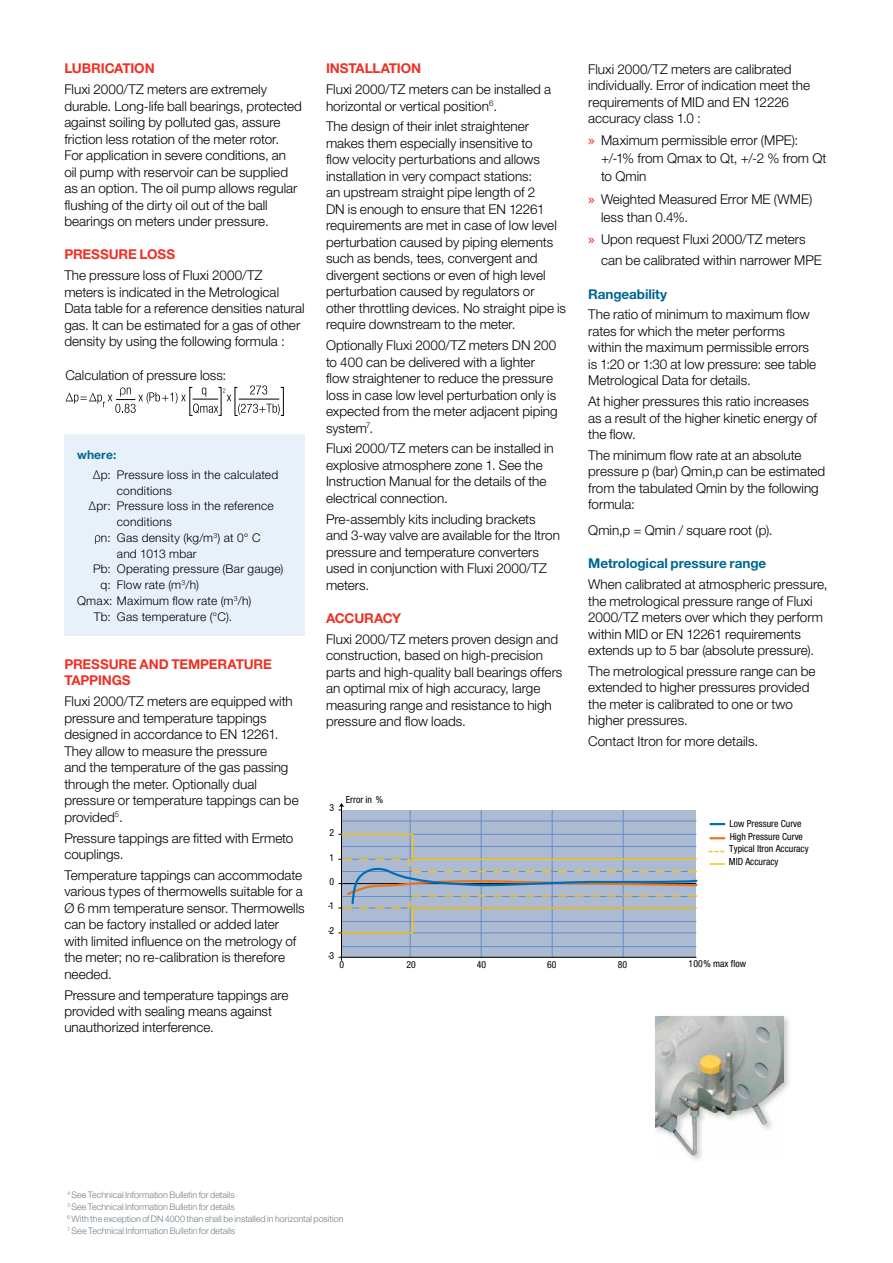
<style>
.page{position:relative;width:893px;height:1263px;background:#fff}
.page>*{position:absolute;margin:0;border:0;box-sizing:border-box;transform-origin:0 0}
.t1{font:300 13.5px/16.5px "Helvetica Neue LT Std";color:#000}
.t2{font:700 13.5px/16.2px "Helvetica Neue LT Std";letter-spacing:-.01em;color:#ee3124}
.t3{font:700 13.5px "Helvetica Neue LT Std";letter-spacing:-.005em;color:#006891}
.t4{font:300 12px "Helvetica Neue LT Std";letter-spacing:.02em;color:#000}
.t5{font:700 12px "Helvetica Neue LT Std";letter-spacing:.015em;color:#006891}
.t6{font:condensed 9.75px/12.6px "Helvetica Neue";color:#000}
.t7{font:300 9px/11.7px "Helvetica Neue LT Std";color:#717d84}
.s1{font-family:"Lucida Grande";font-weight:400;color:#ee3124}
</style>
<div class="page">
<div style="left:341px;top:810px;width:355px;height:147px;background:#acbbd2"></div>
<hr style="left:623px;top:810px;width:1px;height:147px;background:#638cc8">
<hr style="left:552px;top:810px;width:1px;height:147px;background:#638cc8">
<hr style="left:481px;top:810px;width:1px;height:147px;background:#638cc8">
<hr style="left:410px;top:810px;width:1px;height:147px;background:#638cc8">
<hr style="left:341px;top:957px;width:355px;height:1px;background:#000">
<hr style="left:341px;top:821px;width:355px;height:1px;background:#638cc8">
<hr style="left:341px;top:946px;width:355px;height:1px;background:#638cc8">
<hr style="left:341px;top:806px;width:1px;height:155px;background:#000">
<svg style="left:338px;top:803px;width:7px;height:7px"></svg>
<svg style="left:338px;top:833px;width:360px;height:101px"></svg>
<svg style="left:709px;top:863px;width:16px;height:2px"></svg>
<svg style="left:709px;top:851px;width:15px;height:1px"></svg>
<svg style="left:710px;top:837px;width:14px;height:2px"></svg>
<svg style="left:710px;top:823px;width:14px;height:2px"></svg>
<img style="left:691px;top:1016px;width:98px;height:144px">
<img style="left:655px;top:1016px;width:128px;height:141px">
<svg style="left:66px;top:385px;width:218px;height:31px"></svg>
<div style="left:64px;top:435px;width:241px;height:201px;background:#e8f1fa"></div>
<svg style="left:95px;top:535px;width:5px;height:9px"></svg>
<p class="t2" style="left:64px;top:60px;width:92px">LUBRICATION</p>
<p class="t1" style="left:64px;top:81px;width:239px">Fluxi 2000/TZ meters are extremely durable. Long-life ball bearings, protected against soiling by polluted gas, assure friction less rotation of the meter rotor.<br>For application in severe conditions, an<br>oil pump with reservoir can be supplied as an option. The oil pump allows regular flushing of the dirty oil out of the ball bearings on meters under pressure.</p>
<p class="t2" style="left:64px;top:246px;width:112px">PRESSURE LOSS</p>
<p class="t1" style="left:64px;top:267px;width:242px">The pressure loss of Fluxi 2000/TZ meters is indicated in the Metrological Data table for a reference densities natural gas. It can be estimated for a gas of other density by using the following formula :</p>
<p class="t1" style="left:66px;top:367px;width:162px">Calculation of pressure loss:</p>
<p class="t5" style="left:77px;top:447px;width:41px">where:</p>
<p class="t4" style="left:93px;top:467px;width:187px">∆p: Pressure loss in the calculated</p>
<p class="t4" style="left:117px;top:483px;width:56px">conditions</p>
<p class="t4" style="left:89px;top:499px;width:187px">∆pr: Pressure loss in the reference</p>
<p class="t4" style="left:117px;top:514px;width:56px">conditions</p>
<p class="t4" style="left:101px;top:530px;width:161px">n: Gas density (kg/m<sup>3</sup>) at 0° C</p>
<p class="t4" style="left:117px;top:546px;width:81px">and 1013 mbar</p>
<p class="t4" style="left:93px;top:562px;width:192px">Pb: Operating pressure (Bar gauge)</p>
<p class="t4" style="left:101px;top:577px;width:100px">q: Flow rate (m<sup>3</sup>/h)</p>
<p class="t4" style="left:77px;top:593px;width:176px">Qmax: Maximum flow rate (m<sup>3</sup>/h)</p>
<p class="t4" style="left:94px;top:609px;width:140px">Tb: Gas temperature (°C).</p>
<p class="t2" style="left:64px;top:656px;width:209px">PRESSURE AND TEMPERATURE<br>TAPPINGS</p>
<p class="t1" style="left:64px;top:693px;width:236px">Fluxi 2000/TZ meters are equipped with pressure and temperature tappings designed in accordance to EN 12261.<br>They allow to measure the pressure<br>and the temperature of the gas passing through the meter. Optionally dual pressure or temperature tappings can be provided<sup>5</sup>.</p>
<p class="t1" style="left:64px;top:829px;width:231px">Pressure tappings are fitted with Ermeto couplings.</p>
<p class="t1" style="left:64px;top:866px;width:242px">Temperature tappings can accommodate various types of thermowells suitable for a Ø 6 mm temperature sensor. Thermowells can be factory installed or added later with limited influence on the metrology of the meter; no re-calibration is therefore needed.</p>
<p class="t1" style="left:64px;top:986px;width:226px">Pressure and temperature tappings are provided with sealing means against unauthorized interference.</p>
<p class="t2" style="left:326px;top:60px;width:97px">INSTALLATION</p>
<p class="t1" style="left:326px;top:81px;width:227px">Fluxi 2000/TZ meters can be installed a horizontal or vertical position<sup>6</sup>.</p>
<p class="t1" style="left:326px;top:118px;width:242px">The design of their inlet straightener makes them especially insensitive to<br>flow velocity perturbations and allows installation in very compact stations:<br>an upstream straight pipe length of 2<br>DN is enough to ensure that EN 12261 requirements are met in case of low level perturbation caused by piping elements such as bends, tees, convergent and divergent sections or even of high level perturbation caused by regulators or other throttling devices. No straight pipe is require downstream to the meter.</p>
<p class="t1" style="left:326px;top:337px;width:233px">Optionally Fluxi 2000/TZ meters DN 200 to 400 can be delivered with a lighter flow straightener to reduce the pressure loss in case low level perturbation only is expected from the meter adjacent piping system<sup>7</sup>.</p>
<p class="t1" style="left:326px;top:440px;width:229px">Fluxi 2000/TZ meters can be installed in explosive atmosphere zone 1. See the Instruction Manual for the details of the electrical connection.</p>
<p class="t1" style="left:326px;top:510px;width:235px">Pre-assembly kits including brackets and 3-way valve are available for the Itron pressure and temperature converters used in conjunction with Fluxi 2000/TZ meters.</p>
<p class="t2" style="left:326px;top:610px;width:77px">ACCURACY</p>
<p class="t1" style="left:326px;top:630px;width:238px">Fluxi 2000/TZ meters proven design and construction, based on high-precision parts and high-quality ball bearings offers an optimal mix of high accuracy, large measuring range and resistance to high pressure and flow loads.</p>
<p class="t6" style="left:330px;top:802px;width:6px">3</p>
<p class="t6" style="left:330px;top:826px;width:6px">2</p>
<p class="t6" style="left:330px;top:851px;width:6px">1</p>
<p class="t6" style="left:330px;top:875px;width:6px">0</p>
<p class="t6" style="left:328px;top:899px;width:8px">-1</p>
<p class="t6" style="left:328px;top:924px;width:8px">-2</p>
<p class="t6" style="left:346px;top:794px;width:39px">Error in %</p>
<p class="t1" style="left:588px;top:60px;width:223px">Fluxi 2000/TZ meters are calibrated individually. Error of indication meet the requirements of MID and EN 12226 accuracy class 1.0 :</p>
<p class="t1" style="left:601px;top:131px;width:227px;line-height:18px;text-indent:-13px"><span class="s1">»</span> Maximum permissible error (MPE): +/-1% from Qmax to Qt, +/-2 % from Qt to Qmin</p>
<p class="t1" style="left:601px;top:189px;width:213px;line-height:18px;text-indent:-13px"><span class="s1">»</span> Weighted Measured Error ME (WME) less than 0.4%.</p>
<p class="t1" style="left:601px;top:228px;width:222px;line-height:21.6px;text-indent:-13px"><span class="s1">»</span> Upon request Fluxi 2000/TZ meters can be calibrated within narrower MPE</p>
<p class="t3" style="left:588px;top:285px;width:80px">Rangeability</p>
<p class="t1" style="left:588px;top:306px;width:230px">The ratio of minimum to maximum flow rates for which the meter performs within the maximum permissible errors is 1:20 or 1:30 at low pressure: see table Metrological Data for details.</p>
<p class="t1" style="left:588px;top:393px;width:230px">At higher pressures this ratio increases as a result of the higher kinetic energy of the flow.</p>
<p class="t1" style="left:588px;top:447px;width:239px">The minimum flow rate at an absolute pressure p (bar) Qmin,p can be estimated from the tabulated Qmin by the following formula:</p>
<p class="t1" style="left:588px;top:522px;width:186px">Qmin,p = Qmin / square root (p).</p>
<p class="t3" style="left:588px;top:555px;width:180px">Metrological pressure range</p>
<p class="t1" style="left:588px;top:576px;width:241px">When calibrated at atmospheric pressure, the metrological pressure range of Fluxi 2000/TZ meters over which they perform within MID or EN 12261 requirements extends up to 5 bar (absolute pressure).</p>
<p class="t1" style="left:588px;top:663px;width:229px">The metrological pressure range can be extended to higher pressures provided the meter is calibrated to one or two higher pressures.</p>
<p class="t1" style="left:588px;top:733px;width:171px">Contact Itron for more details.</p>
<p class="t6" style="left:729px;top:817px;width:81px">Low Pressure Curve<br>High Pressure Curve<br>Typical Itron Accuracy<br>MID Accuracy</p>
<p class="t6" style="left:328px;top:949px;width:8px">-3</p>
<p class="t6" style="left:339px;top:958px;width:6px">0</p>
<p class="t6" style="left:407px;top:958px;width:11px">20</p>
<p class="t6" style="left:477px;top:958px;width:11px">40</p>
<p class="t6" style="left:547px;top:958px;width:11px">60</p>
<p class="t6" style="left:618px;top:958px;width:11px">80</p>
<p class="t6" style="left:689px;top:957px;width:59px">100% max flow</p>
<p class="t7" style="left:67px;top:1189px;width:278px"><sup>4</sup> See Technical Information Bulletin for details<br><sup>5</sup> See Technical Information Bulletin for details<br><sup>6</sup> With the exception of DN 4000 than shall be installed in horizontal position <sup>7</sup> See Technical Information Bulletin for details</p>
</div>
